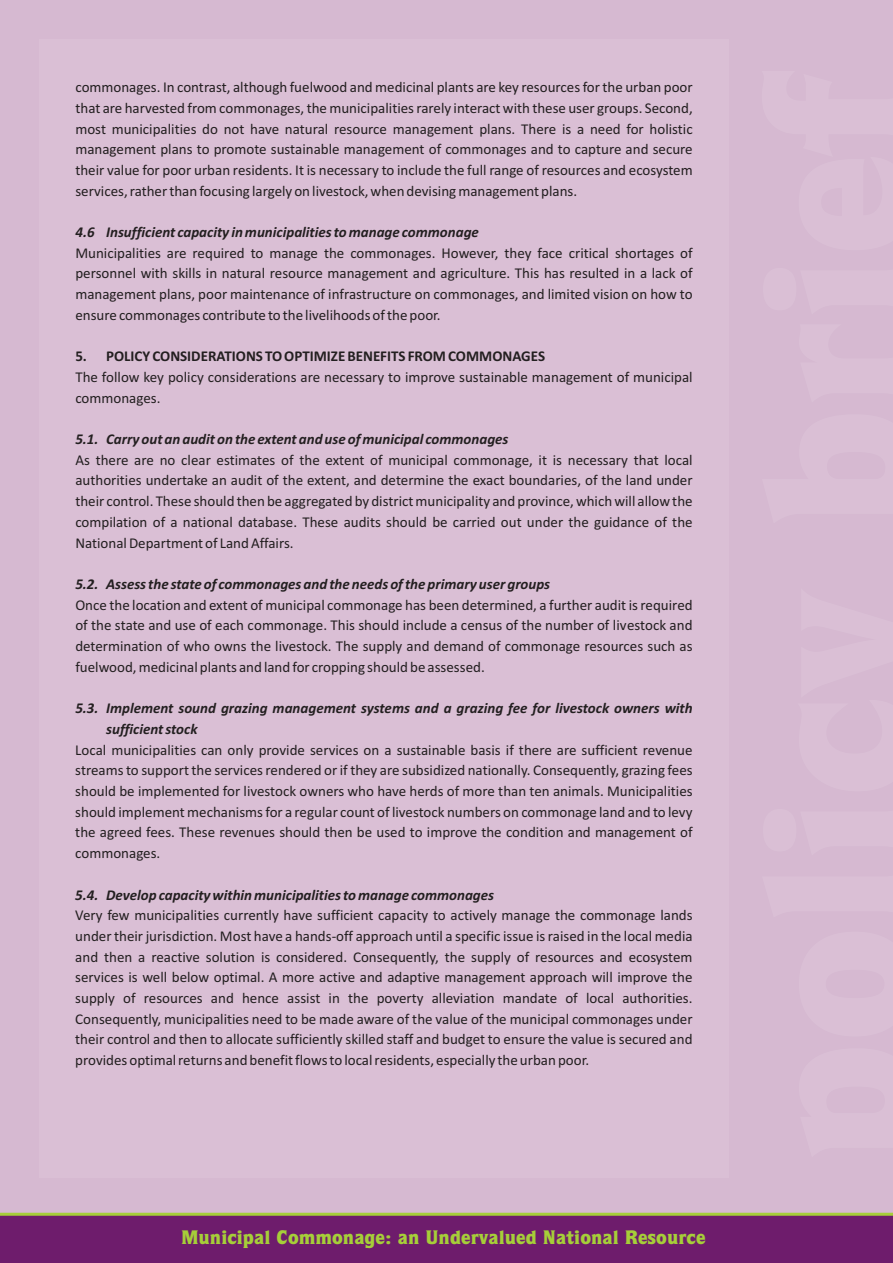
<style>
.page{position:relative;width:893px;height:1263px;background:#d6b9d1}
.page>*{position:absolute;margin:0;border:0;box-sizing:border-box;transform-origin:0 0}
.t1{font:900 19.65px "Quorum IT Cby BT";color:#a6ce39}
.t2{font:15px/20.7px "Calibri";color:#231f20;text-align:justify}
.t3{font:italic 700 15px/20.7px "Calibri";color:#231f20}
.t4{font:700 15px "Calibri";color:#231f20}
</style>
<div class="page">
<div style="left:0;top:1214px;width:893px;height:49px;background:#6e1c6c"></div>
<hr style="left:0;top:1213px;width:893px;height:3px;background:#a6ce39">
<div style="left:39px;top:39px;width:690px;height:1139px;background:#dabfd5"></div>
<p class="t2" style="left:75px;top:78px;width:619px">commonages. In contrast, although fuelwood and medicinal plants are key resources for the urban poor that are harvested from commonages, the municipalities rarely interact with these user groups. Second, most municipalities do not have natural resource management plans. There is a need for holistic management plans to promote sustainable management of commonages and to capture and secure their value for poor urban residents. It is necessary to include the full range of resources and ecosystem services, rather than focusing largely on livestock, when devising management plans.</p>
<p class="t3" style="left:75px;top:223px;width:405px">4.6 Insufficient capacity in municipalities to manage commonage</p>
<p class="t2" style="left:75px;top:244px;width:619px">Municipalities are required to manage the commonages. However, they face critical shortages of personnel with skills in natural resource management and agriculture. This has resulted in a lack of management plans, poor maintenance of infrastructure on commonages, and limited vision on how to ensure commonages contribute to the livelihoods of the poor.</p>
<p class="t4" style="left:75px;top:350px;width:471px">5. POLICY CONSIDERATIONS TO OPTIMIZE BENEFITS FROM COMMONAGES</p>
<p class="t2" style="left:75px;top:368px;width:619px">The follow key policy considerations are necessary to improve sustainable management of municipal commonages.</p>
<p class="t3" style="left:75px;top:430px;width:435px">5.1. Carry out an audit on the extent and use of municipal commonages</p>
<p class="t2" style="left:75px;top:451px;width:619px">As there are no clear estimates of the extent of municipal commonage, it is necessary that local authorities undertake an audit of the extent, and determine the exact boundaries, of the land under their control. These should then be aggregated by district municipality and province, which will allow the compilation of a national database. These audits should be carried out under the guidance of the National Department of Land Affairs.</p>
<p class="t3" style="left:75px;top:575px;width:476px">5.2. Assess the state of commonages and the needs of the primary user groups</p>
<p class="t2" style="left:75px;top:595px;width:619px">Once the location and extent of municipal commonage has been determined, a further audit is required of the state and use of each commonage. This should include a census of the number of livestock and determination of who owns the livestock. The supply and demand of commonage resources such as fuelwood, medicinal plants and land for cropping should be assessed.</p>
<p class="t3" style="left:106px;top:699px;width:588px;text-indent:-31px">5.3. Implement sound grazing management systems and a grazing fee for livestock owners with sufficient stock</p>
<p class="t2" style="left:75px;top:740px;width:619px">Local municipalities can only provide services on a sustainable basis if there are sufficient revenue streams to support the services rendered or if they are subsidized nationally. Consequently, grazing fees should be implemented for livestock owners who have herds of more than ten animals. Municipalities should implement mechanisms for a regular count of livestock numbers on commonage land and to levy the agreed fees. These revenues should then be used to improve the condition and management of commonages.</p>
<p class="t3" style="left:75px;top:885px;width:420px">5.4. Develop capacity within municipalities to manage commonages</p>
<p class="t2" style="left:75px;top:906px;width:619px">Very few municipalities currently have sufficient capacity to actively manage the commonage lands under their jurisdiction. Most have a hands-off approach until a specific issue is raised in the local media and then a reactive solution is considered. Consequently, the supply of resources and ecosystem services is well below optimal. A more active and adaptive management approach will improve the supply of resources and hence assist in the poverty alleviation mandate of local authorities.<br>Consequently, municipalities need to be made aware of the value of the municipal commonages under their control and then to allocate sufficiently skilled staff and budget to ensure the value is secured and provides optimal returns and benefit flows to local residents, especially the urban poor.</p>
<h1 class="t1" style="left:181px;top:1228px;width:526px">Municipal Commonage: an Undervalued National Resource</h1>
</div>
